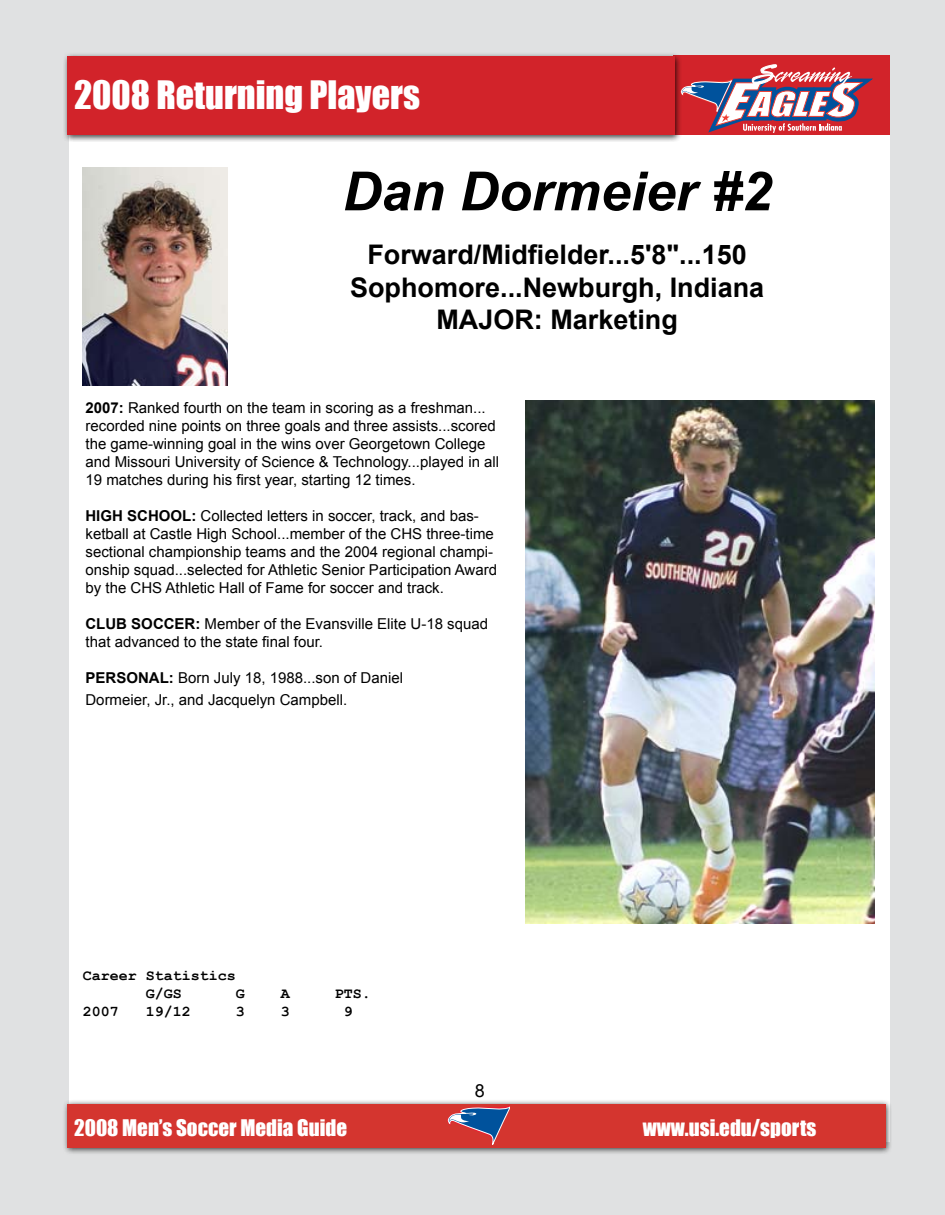
<style>
.page{position:relative;width:945px;height:1215px;background:#e0e1e2}
.page>*{position:absolute;margin:0;border:0;box-sizing:border-box;transform-origin:0 0}
.t1{font:italic 700 54px "Arial";color:#000}
.t2{font:36px "Impact";color:#fff}
.t3{font:700 27px/32.4px "Arial";color:#000;text-align:center}
.t4{font:21px "Impact";color:#fff}
.t5{font:18px "Arial";color:#000}
.t6{font:15px/18px "Arial";color:#000}
.t7{font:700 15px/18px "Courier New";color:#000}
.s1{font-weight:700}
</style>
<div class="page">
<div style="left:69px;top:57px;width:820px;height:1085px;background:#fff"></div>
<div style="left:62px;top:1099px;width:831px;height:56px;background:#000;opacity:.75"></div>
<div style="left:68px;top:1104px;width:818px;height:44px;background:#d4352f"></div>
<svg style="left:447px;top:1106px;width:62px;height:39px"></svg>
<div style="left:673px;top:56px;width:216px;height:79px;background:#d2232a"></div>
<svg style="left:682px;top:64px;width:190px;height:69px"></svg>
<div style="left:62px;top:52px;width:620px;height:90px;background:#000;opacity:.75"></div>
<div style="left:68px;top:57px;width:607px;height:78px;background:#d2232a"></div>
<img style="left:83px;top:168px;width:145px;height:217px">
<img style="left:526px;top:400px;width:349px;height:524px">
<h2 class="t2" style="left:74px;top:67px;width:347px">2008 Returning Players</h2>
<h1 class="t1" style="left:343px;top:156px;width:431px">Dan Dormeier #2</h1>
<h3 class="t3" style="left:350px;top:240px;width:416px">Forward/Midfielder...5'8"...150<br>Sophomore...Newburgh, Indiana<br>MAJOR: Marketing</h3>
<p class="t6" style="left:86px;top:399px;width:415px"><span class="s1">2007:</span> Ranked fourth on the team in scoring as a freshman... recorded nine points on three goals and three assists...scored the game-winning goal in the wins over Georgetown College and Missouri University of Science &amp; Technology...played in all 19 matches during his first year, starting 12 times.</p>
<p class="t6" style="left:86px;top:507px;width:413px"><span class="s1">HIGH SCHOOL:</span> Collected letters in soccer, track, and bas&shy;ketball at Castle High School...member of the CHS three-time sectional championship teams and the 2004 regional champi&shy;onship squad...selected for Athletic Senior Participation Award by the CHS Athletic Hall of Fame for soccer and track.</p>
<p class="t6" style="left:86px;top:615px;width:404px"><span class="s1">CLUB SOCCER:</span> Member of the Evansville Elite U-18 squad that advanced to the state final four.</p>
<p class="t6" style="left:86px;top:667px;width:319px;line-height:21.6px"><span class="s1">PERSONAL:</span> Born July 18, 1988...son of Daniel<br>Dormeier, Jr., and Jacquelyn Campbell.</p>
<p class="t7" style="left:146px;top:966px;width:91px;text-indent:-63px">Career Statistics<br>G/GS</p>
<p class="t7" style="left:236px;top:984px;width:10px">G</p>
<p class="t7" style="left:281px;top:984px;width:10px">A</p>
<p class="t7" style="left:335px;top:984px;width:38px">PTS.</p>
<p class="t7" style="left:83px;top:1002px;width:37px">2007</p>
<p class="t7" style="left:146px;top:1002px;width:46px">19/12</p>
<p class="t7" style="left:236px;top:1002px;width:11px">3</p>
<p class="t7" style="left:281px;top:1002px;width:11px">3</p>
<p class="t7" style="left:344px;top:1002px;width:10px">9</p>
<p class="t5" style="left:475px;top:1079px;width:12px">8</p>
<h3 class="t4" style="left:74px;top:1112px;width:274px">2008 Men’s Soccer Media Guide</h3>
<h3 class="t4" style="left:643px;top:1112px;width:175px">www.usi.edu/sports</h3>
</div>
